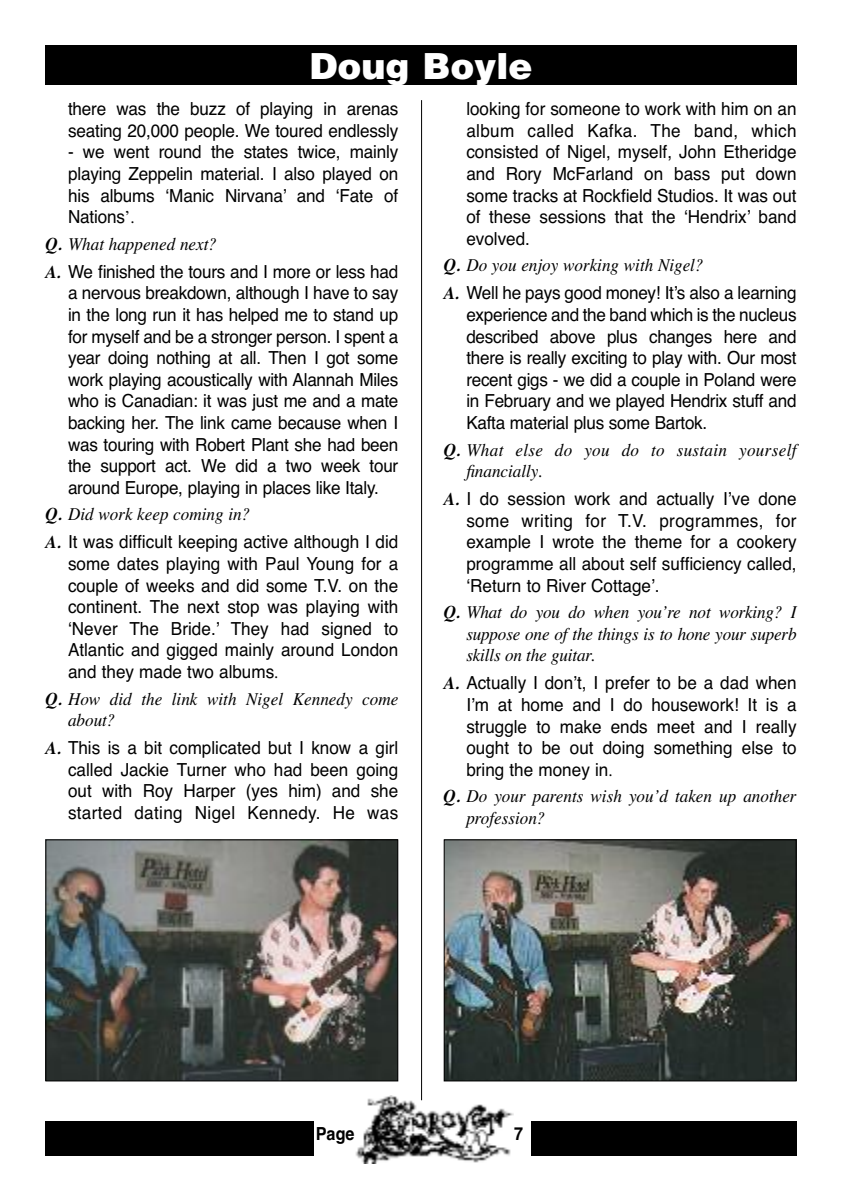
<style>
.page{position:relative;width:842px;height:1191px;background:#fff}
.page>*{position:absolute;margin:0;border:0;box-sizing:border-box;transform-origin:0 0}
.t1{font:900 36px "Helvetica";color:#fff}
.t2{font:18px/21.6px "Helvetica";color:#000;text-align:justify;scale:.95 1}
.t3{font:italic 18px/21.6px "Times";color:#000;scale:.95 1}
.t4{font:italic 18px/21.6px "Times";letter-spacing:.02em;color:#000;scale:.95 1}
.t5{font:700 18px "Helvetica";color:#000;scale:.9 1}
.s1{font-family:"Times"}
.s2{font-weight:700}
.s3{font-family:"Times";font-weight:700;font-style:italic}
</style>
<div class="page">
<div style="left:45px;top:1121px;width:752px;height:34px;background:#000"></div>
<div style="left:314px;top:1095px;width:216px;height:76px;background:#fff"></div>
<img style="left:355px;top:1095px;width:159px;height:68px">
<hr style="left:421px;top:100px;width:1px;height:1000px;background:#000">
<div style="left:45px;top:45px;width:752px;height:40px;background:#000"></div>
<img style="left:47px;top:841px;width:349px;height:238px">
<div style="left:45px;top:839px;width:353px;height:242px;border:1px solid #000"></div>
<img style="left:446px;top:841px;width:349px;height:238px">
<div style="left:444px;top:839px;width:353px;height:242px;border:1px solid #000"></div>
<h1 class="t1" style="left:309px;top:45px;width:225px">Doug Boyle</h1>
<p class="t2" style="left:68px;top:98px;width:349px">there was the buzz of playing in arenas seating 20,000 people. We toured endlessly</p>
<p class="t2" style="left:68px;top:141px;width:349px">- we went round the states twice, mainly playing Zeppelin material. I also played on his albums ʻManic Nirvanaʼ and ʻFate of Nations<span class="s1">’.</span></p>
<p class="t3" style="left:45px;top:233px;width:182px"><span class="s2">Q.</span> What happened next?</p>
<p class="t2" style="left:68px;top:261px;width:349px;text-indent:-23px"><span class="s3">A.</span> We finished the tours and I more or less had a nervous breakdown, although I have to say in the long run it has helped me to stand up for myself and be a stronger person. I spent a year doing nothing at all. Then I got some work playing acoustically with Alannah Miles who is Canadian: it was just me and a mate backing her. The link came because when I was touring with Robert Plant she had been the support act. We did a two week tour around Europe, playing in places like Italy.</p>
<p class="t3" style="left:45px;top:503px;width:217px"><span class="s2">Q.</span> Did work keep coming in?</p>
<p class="t2" style="left:68px;top:531px;width:349px;text-indent:-23px"><span class="s3">A.</span> It was difficult keeping active although I did some dates playing with Paul Young for a couple of weeks and did some T.V. on the continent. The next stop was playing with ʻNever The Bride.ʼ They had signed to Atlantic and gigged mainly around London and they made two albums<span class="s1">.</span></p>
<p class="t3" style="left:68px;top:687px;width:349px;text-indent:-23px"><span class="s2">Q.</span> How did the link with Nigel Kennedy come about?</p>
<p class="t2" style="left:68px;top:737px;width:349px;text-indent:-23px"><span class="s3">A.</span> This is a bit complicated but I know a girl called Jackie Turner who had been going out with Roy Harper (yes him) and she started dating Nigel Kennedy. He was</p>
<p class="t2" style="left:466px;top:98px;width:349px">looking for someone to work with him on an album called Kafka. The band, which consisted of Nigel, myself, John Etheridge and Rory McFarland on bass put down some tracks at Rockfield Studios. It was out of these sessions that the ʻHendrixʼ band evolved.</p>
<p class="t3" style="left:444px;top:254px;width:275px"><span class="s2">Q.</span> Do you enjoy working with Nigel?</p>
<p class="t2" style="left:466px;top:282px;width:349px;text-indent:-23px"><span class="s3">A.</span> Well he pays good money! Itʼs also a learning experience and the band which is the nucleus described above plus changes here and there is really exciting to play with. Our most recent gigs - we did a couple in Poland were in February and we played Hendrix stuff and Kafta material plus some Bartok.</p>
<p class="t4" style="left:466px;top:438px;width:349px;text-indent:-23px"><span class="s2">Q.</span> What else do you do to sustain yourself financially.</p>
<p class="t2" style="left:466px;top:488px;width:349px;text-indent:-23px"><span class="s3">A.</span> I do session work and actually Iʼve done some writing for T.V. programmes, for example I wrote the theme for a cookery programme all about self sufficiency called, ʻReturn to River Cottageʼ.</p>
<p class="t3" style="left:466px;top:601px;width:349px;text-align:justify;text-indent:-23px"><span class="s2">Q.</span> What do you do when you’re not working? I suppose one of the things is to hone your superb skills on the guitar.</p>
<p class="t2" style="left:466px;top:672px;width:349px;text-indent:-23px"><span class="s3">A.</span> Actually I donʼt, I prefer to be a dad when Iʼm at home and I do housework! It is a struggle to make ends meet and I really ought to be out doing something else to bring the money in<span class="s1">.</span></p>
<p class="t3" style="left:466px;top:785px;width:349px;text-indent:-23px"><span class="s2">Q.</span> Do your parents wish you’d taken up another profession?</p>
<p class="t5" style="left:316px;top:1123px;width:45px">Page</p>
<p class="t5" style="left:514px;top:1123px;width:12px">7</p>
</div>
